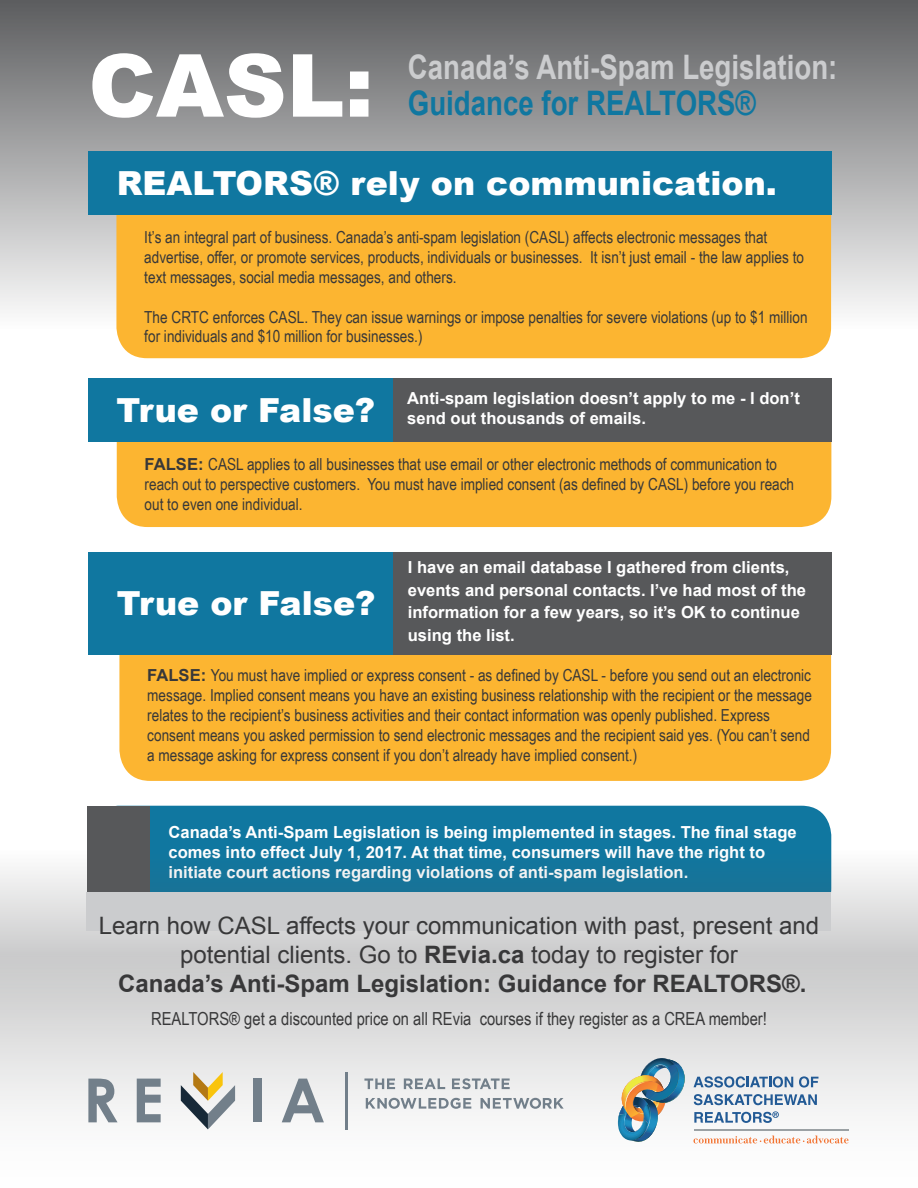
<style>
.page{position:relative;width:918px;height:1188px;background:#fff}
.page>*{position:absolute;margin:0;border:0;box-sizing:border-box;transform-origin:0 0}
.t1{font:900 87px "Arial";color:#fff}
.t2{font:700 33.75px "Arial";color:#cbccce;scale:.82 1}
.t3{font:700 33.75px "Arial";color:#1077a0;scale:.82 1}
.t4{font:900 33.15px "Arial";color:#fff}
.t5{font:24px/28.8px "Arial";color:#383839;text-align:center}
.t6{font:18px "Arial Narrow";color:#383839}
.t7{font:16.65px/20px "Arial Narrow";color:#383839}
.t8{font:700 16.65px/20px "Arial";color:#fff}
.s1{font-family:"Arial";font-weight:700}
.s2{font-weight:700}
</style>
<div class="page">
<div style="left:89px;top:806px;width:742px;height:112px;background:#1077a0;border-radius:30px"></div>
<div style="left:87px;top:806px;width:62px;height:105px;background:#57585a"></div>
<div style="left:0;top:0;width:918px;height:328px;background:linear-gradient(to bottom,#5c5d5f,#fcfcfc)"></div>
<div style="left:116px;top:171px;width:715px;height:187px;background:#fcb531;border-radius:31px"></div>
<div style="left:88px;top:151px;width:743px;height:64px;background:#1077a0"></div>
<div style="left:117px;top:398px;width:714px;height:129px;background:#fcb531;border-radius:31px"></div>
<div style="left:88px;top:378px;width:320px;height:64px;background:#1077a0"></div>
<div style="left:393px;top:378px;width:438px;height:64px;background:#57585a"></div>
<div style="left:119px;top:610px;width:712px;height:171px;background:#fcb531;border-radius:31px"></div>
<div style="left:88px;top:552px;width:305px;height:102px;background:#1077a0"></div>
<div style="left:393px;top:552px;width:439px;height:102px;background:#57585a"></div>
<svg style="left:0;top:851px;width:918px;height:104px"></svg>
<div style="left:0;top:955px;width:918px;height:233px;background:linear-gradient(to bottom,#cacaca,#fff)"></div>
<div style="left:87px;top:892px;width:744px;height:39px;background:#cbccce"></div>
<svg style="left:88px;top:1079px;width:30px;height:43px"></svg>
<svg style="left:137px;top:1079px;width:24px;height:43px"></svg>
<div style="left:254px;top:1079px;width:8px;height:43px;background:#727f8a"></div>
<svg style="left:282px;top:1079px;width:42px;height:43px"></svg>
<hr style="left:345px;top:1072px;width:2px;height:58px;background:#727f8a">
<svg style="left:364px;top:1078px;width:31px;height:11px"></svg>
<svg style="left:404px;top:1078px;width:41px;height:11px"></svg>
<svg style="left:452px;top:1078px;width:58px;height:11px"></svg>
<svg style="left:366px;top:1098px;width:105px;height:11px"></svg>
<svg style="left:481px;top:1098px;width:83px;height:11px"></svg>
<svg style="left:181px;top:1072px;width:54px;height:57px"></svg>
<svg style="left:694px;top:1136px;width:155px;height:7px"></svg>
<svg style="left:694px;top:1076px;width:99px;height:12px"></svg>
<svg style="left:799px;top:1076px;width:19px;height:12px"></svg>
<svg style="left:694px;top:1094px;width:123px;height:11px"></svg>
<svg style="left:694px;top:1111px;width:85px;height:12px"></svg>
<hr style="left:694px;top:1129px;width:155px;height:2px;background:#9ba1a4">
<img style="left:617px;top:1058px;width:69px;height:84px">
<h1 class="t1" style="left:88px;top:22px;width:287px">CASL:</h1>
<h2 class="t2" style="left:408px;top:43px;width:525px">Canada’s Anti-Spam Legislation:</h2>
<h2 class="t3" style="left:408px;top:79px;width:426px">Guidance for REALTORS®</h2>
<h3 class="t4" style="left:117px;top:159px;width:662px">REALTORS® rely on communication.</h3>
<p class="t7" style="left:144px;top:226px;width:661px">It’s an integral part of business. Canada’s anti-spam legislation (CASL) affects electronic messages that advertise, offer, or promote services, products, individuals or businesses. It isn’t just email - the law applies to text messages, social media messages, and others.</p>
<p class="t7" style="left:144px;top:306px;width:665px">The CRTC enforces CASL. They can issue warnings or impose penalties for severe violations (up to $1 million for individuals and $10 million for businesses.)</p>
<h3 class="t4" style="left:116px;top:386px;width:260px">True or False?</h3>
<p class="t8" style="left:407px;top:388px;width:394px">Anti-spam legislation doesn’t apply to me - I don’t send out thousands of emails.</p>
<p class="t7" style="left:145px;top:454px;width:651px"><span class="s1">FALSE:</span> CASL applies to all businesses that use email or other electronic methods of communication to reach out to perspective customers. You must have implied consent (as defined by CASL) before you reach out to even one individual.</p>
<h3 class="t4" style="left:117px;top:579px;width:260px">True or False?</h3>
<p class="t8" style="left:408px;top:557px;width:400px;line-height:22.5px">I have an email database I gathered from clients, events and personal contacts. I’ve had most of the information for a few years, so it’s OK to continue using the list.</p>
<p class="t7" style="left:147px;top:665px;width:666px"><span class="s1">FALSE:</span> You must have implied or express consent - as defined by CASL - before you send out an electronic message. Implied consent means you have an existing business relationship with the recipient or the message relates to the recipient’s business activities and their contact information was openly published. Express consent means you asked permission to send electronic messages and the recipient said yes. (You can’t send a message asking for express consent if you don’t already have implied consent.)</p>
<p class="t8" style="left:168px;top:823px;width:630px">Canada’s Anti-Spam Legislation is being implemented in stages. The final stage comes into effect July 1, 2017. At that time, consumers will have the right to initiate court actions regarding violations of anti-spam legislation.</p>
<h3 class="t5" style="left:99px;top:911px;width:722px">Learn how CASL affects your communication with past, present and potential clients. Go to <span class="s2">REvia.ca</span> today to register for<br><span class="s2">Canada’s Anti-Spam Legislation: Guidance for REALTORS®.</span></h3>
<p class="t6" style="left:151px;top:1005px;width:617px">REALTORS® get a discounted price on all REvia courses if they register as a CREA member!</p>
</div>
